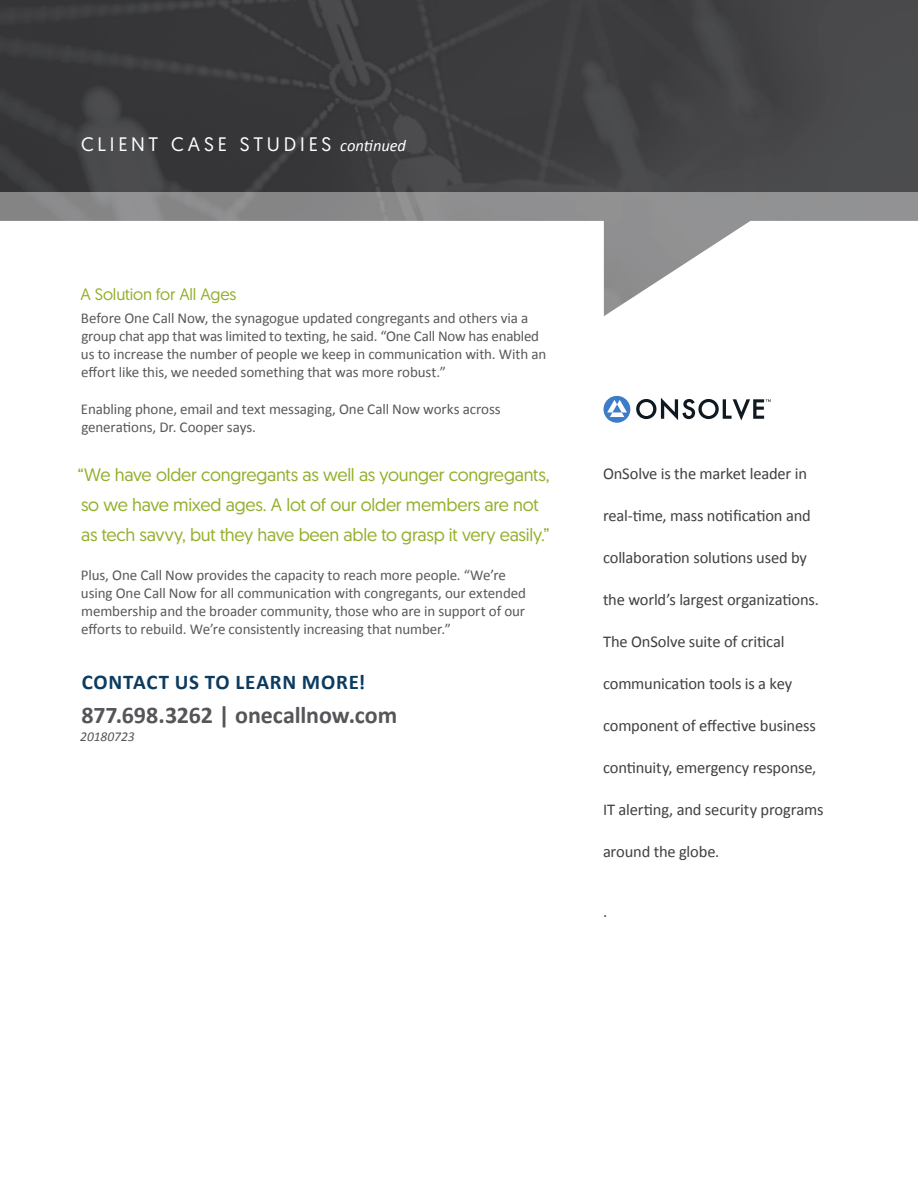
<style>
.page{position:relative;width:918px;height:1188px;background:#fff}
.page>*{position:absolute;margin:0;border:0;box-sizing:border-box;transform-origin:0 0}
.t1{font:700 24px "Calibri";letter-spacing:-.005em;color:#56565a}
.t2{font:700 21px "Calibri";letter-spacing:.035em;color:#0c3b60}
.t3{font:19.5px "Geomanist";letter-spacing:.19em;color:#fff}
.t4{font:18px/30px "Geomanist";letter-spacing:-.01em;color:#92af2b}
.t5{font:16.5px "Calibri";letter-spacing:-.01em;color:#414042}
.t6{font:16.5px "Geomanist";letter-spacing:-.01em;color:#92af2b}
.t7{font:15px/18px "Calibri";letter-spacing:-.01em;color:#58595b}
.t8{font:italic 13.5px "Calibri";letter-spacing:-.005em;color:#56565a}
.s1{font-family:"Calibri";font-style:italic;font-size:16.5px}
</style>
<div class="page">
<img style="left:0;top:0;width:918px;height:192px">
<div style="left:0;top:192px;width:918px;height:127px;background:#8f8f91"></div>
<svg style="left:0;top:221px;width:918px;height:98px;fill:#fff"></svg>
<div style="left:603px;top:396px;width:27px;height:27px;background:#3d7cc9;border-radius:50%"></div>
<svg style="left:607px;top:400px;width:20px;height:17px"></svg>
<svg style="left:636px;top:398px;width:135px;height:23px"></svg>
<h3 class="t3" style="left:81px;top:132px;width:327px">CLIENT CASE STUDIES <span class="s1">continued</span></h3>
<p class="t6" style="left:81px;top:283px;width:157px">A Solution for All Ages</p>
<p class="t7" style="left:81px;top:308px;width:467px">Before One Call Now, the synagogue updated congregants and others via a group chat app that was limited to texting, he said. “One Call Now has enabled us to increase the number of people we keep in communication with. With an effort like this, we needed something that was more robust.”</p>
<p class="t7" style="left:81px;top:399px;width:421px">Enabling phone, email and text messaging, One Call Now works across generations, Dr. Cooper says.</p>
<p class="t4" style="left:78px;top:459px;width:473px">“We have older congregants as well as younger congregants, so we have mixed ages. A lot of our older members are not as tech savvy, but they have been able to grasp it very easily.”</p>
<p class="t7" style="left:81px;top:566px;width:447px">Plus, One Call Now provides the capacity to reach more people. “We’re using One Call Now for all communication with congregants, our extended membership and the broader community, those who are in support of our efforts to rebuild. We’re consistently increasing that number.”</p>
<h2 class="t2" style="left:82px;top:669px;width:285px">CONTACT US TO LEARN MORE!</h2>
<h1 class="t1" style="left:82px;top:700px;width:317px">877.698.3262 | onecallnow.com</h1>
<p class="t8" style="left:80px;top:728px;width:56px">20180723</p>
<p class="t5" style="left:603px;top:463px;width:206px">OnSolve is the market leader in</p>
<p class="t5" style="left:603px;top:505px;width:209px">real-time, mass notification and</p>
<p class="t5" style="left:603px;top:547px;width:206px">collaboration solutions used by</p>
<p class="t5" style="left:603px;top:589px;width:218px">the world’s largest organizations.</p>
<p class="t5" style="left:603px;top:631px;width:183px">The OnSolve suite of critical</p>
<p class="t5" style="left:603px;top:673px;width:191px">communication tools is a key</p>
<p class="t5" style="left:603px;top:715px;width:214px">component of effective business</p>
<p class="t5" style="left:603px;top:757px;width:215px">continuity, emergency response,</p>
<p class="t5" style="left:603px;top:799px;width:222px">IT alerting, and security programs</p>
<p class="t5" style="left:603px;top:841px;width:118px">around the globe.</p>
<p class="t5" style="left:603px;top:902px;width:6px">.</p>
</div>
